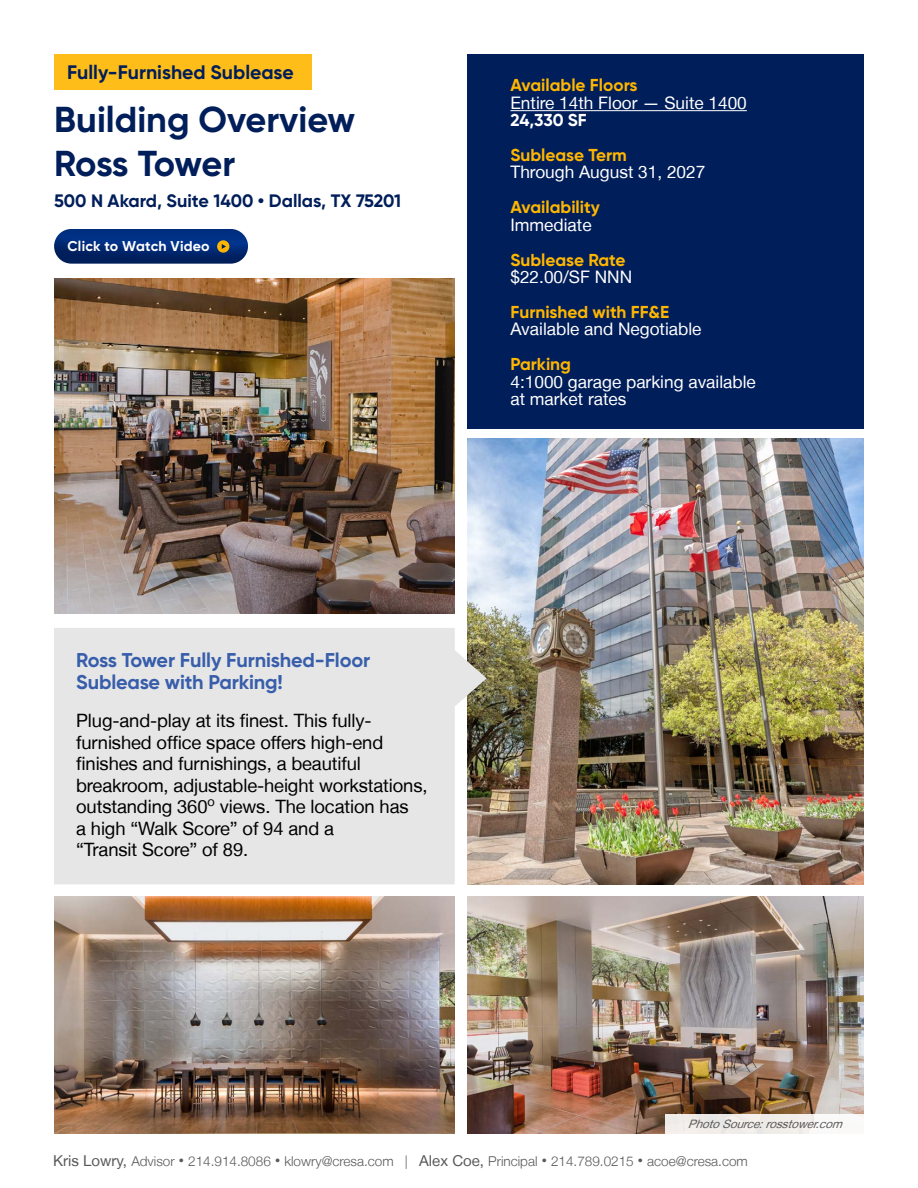
<style>
.page{position:relative;width:918px;height:1188px;background:#fff}
.page>*{position:absolute;margin:0;border:0;box-sizing:border-box;transform-origin:0 0}
.t1{font:700 36px/43.2px "Gilroy";color:#001e5a}
.t2{font:700 19.95px/21.5px "Gilroy";letter-spacing:-.005em;color:#385eab}
.t3{font:700 19.5px "Gilroy";color:#001e5a}
.t4{font:18.45px/21.5px "Helvetica Neue LT";letter-spacing:-.005em;color:#000}
.t5{font:700 18px "Gilroy";color:#001e5a}
.t6{font:17.25px/17.4px "Helvetica Neue LT";color:#fff}
.t7{font:700 17.25px "Gilroy";color:#ffb600}
.t8{font:700 17.25px "Gilroy";letter-spacing:-.01em;color:#fff}
.t9{font:700 14.25px "Gilroy";letter-spacing:.015em;color:#fff}
.t10{font:300 13.5px "Helvetica Neue LT";color:#595959}
.t11{font:italic 11.7px "Helvetica Neue LT";color:#595959}
.s1{font-weight:400;font-size:15px}
.s2{font-weight:400;font-size:10.2px}
</style>
<div class="page">
<img style="left:467px;top:439px;width:397px;height:445px">
<img style="left:467px;top:896px;width:397px;height:238px">
<img style="left:54px;top:279px;width:401px;height:335px">
<img style="left:54px;top:896px;width:401px;height:238px">
<div style="left:467px;top:54px;width:397px;height:375px;background:#001e5a"></div>
<hr style="left:510px;top:110px;width:237px;height:1px;background:#fff">
<div style="left:54px;top:628px;width:433px;height:256px;background:#e6e6e6"></div>
<div style="left:54px;top:54px;width:257px;height:36px;background:#ffbd1a"></div>
<div style="left:665px;top:1114px;width:199px;height:20px;background:linear-gradient(to right,#ece7e4,#f9f8f7)"></div>
<div style="left:54px;top:229px;width:194px;height:35px;background:#596c93;border-radius:17px"></div>
<svg style="left:54px;top:229px;width:194px;height:34px;background:#0d3378"></svg>
<p class="t3" style="left:67px;top:60px;width:228px">Fully-Furnished Sublease</p>
<h1 class="t1" style="left:54px;top:98px;width:303px">Building Overview<br>Ross Tower</h1>
<p class="t5" style="left:54px;top:190px;width:349px">500 N Akard, Suite 1400 • Dallas, TX 75201</p>
<p class="t9" style="left:68px;top:237px;width:144px">Click to Watch Video</p>
<p class="t7" style="left:510px;top:75px;width:129px">Available Floors</p>
<p class="t6" style="left:510px;top:94px;width:238px">Entire 14th Floor — Suite 1400</p>
<p class="t8" style="left:510px;top:109px;width:78px">24,330 SF</p>
<p class="t7" style="left:510px;top:144px;width:118px">Sublease Term</p>
<p class="t6" style="left:510px;top:163px;width:196px">Through August 31, 2027</p>
<p class="t7" style="left:510px;top:196px;width:91px">Availability</p>
<p class="t6" style="left:510px;top:216px;width:83px">Immediate</p>
<p class="t7" style="left:510px;top:249px;width:117px">Sublease Rate</p>
<p class="t6" style="left:510px;top:268px;width:123px">$22.00/SF NNN</p>
<p class="t7" style="left:510px;top:301px;width:160px">Furnished with FF&amp;E</p>
<p class="t6" style="left:510px;top:320px;width:193px">Available and Negotiable</p>
<p class="t7" style="left:510px;top:353px;width:62px">Parking</p>
<p class="t6" style="left:510px;top:373px;width:247px">4:1000 garage parking available at market rates</p>
<p class="t2" style="left:76px;top:649px;width:296px">Ross Tower Fully Furnished-Floor<br>Sublease with Parking!</p>
<p class="t4" style="left:76px;top:710px;width:353px">Plug-and-play at its finest. This fully&shy;furnished office space offers high-end finishes and furnishings, a beautiful breakroom, adjustable-height workstations, outstanding 360<sup>o</sup> views. The location has<br>a high “Walk Score” of 94 and a<br>“Transit Score” of 89.</p>
<p class="t11" style="left:688px;top:1117px;width:160px">PhotoSource:rosstower.com</p>
<p class="t10" style="left:53px;top:1153px;width:696px"><span class="s1">Kris Lowry,</span> Advisor <span class="s2">•</span> 214.914.8086 <span class="s2">•</span> klowry@cresa.com | <span class="s1">Alex Coe,</span> Principal <span class="s2">•</span> 214.789.0215 <span class="s2">•</span> acoe@cresa.com</p>
</div>
